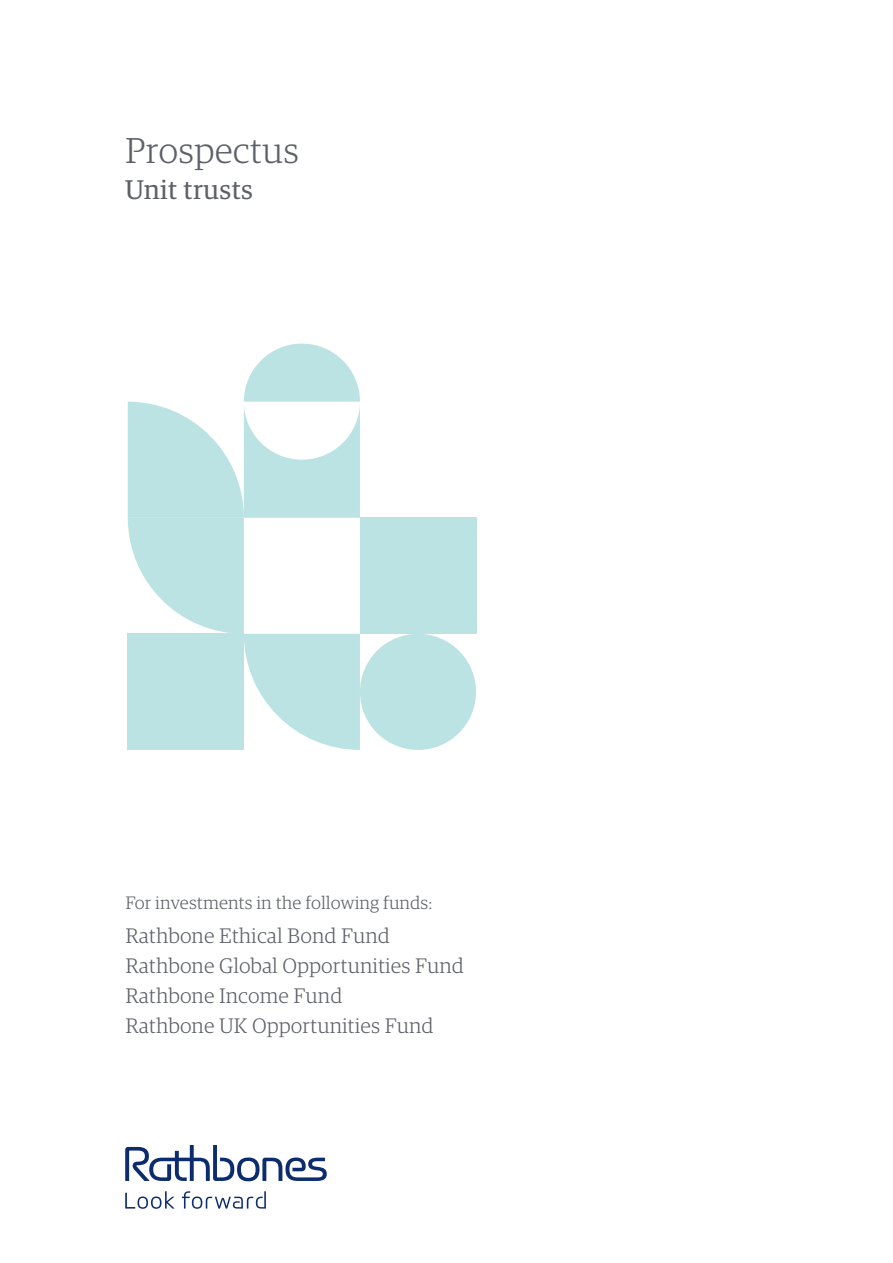
<style>
.page{position:relative;width:893px;height:1263px;background:#fff}
.page>*{position:absolute;margin:0;border:0;box-sizing:border-box;transform-origin:0 0}
.t1{font:300 36px "Guardian RTB Egyp";color:#5d6067}
.t2{font:27px "Guardian RTB Egyp";color:#5d6067}
.t3{font:300 21px/29.7px "Guardian RTB Egyp";color:#5d6067}
.t4{font:300 18px "Guardian RTB Egyp";color:#5d6067}
</style>
<div class="page">
<div style="left:360px;top:518px;width:116px;height:116px;background:#bce3e3"></div>
<svg style="left:128px;top:344px;width:232px;height:406px"></svg>
<svg style="left:125px;top:1145px;width:202px;height:64px"></svg>
<div style="left:360px;top:634px;width:116px;height:116px;background:#bce3e3;border-radius:50%"></div>
<h1 class="t1" style="left:125px;top:127px;width:175px">Prospectus</h1>
<p class="t2" style="left:125px;top:172px;width:129px">Unit trusts</p>
<p class="t4" style="left:125px;top:891px;width:308px">For investments in the following funds:</p>
<p class="t3" style="left:125px;top:920px;width:340px">Rathbone Ethical Bond Fund<br>Rathbone Global Opportunities Fund<br>Rathbone Income Fund<br>Rathbone UK Opportunities Fund</p>
</div>
